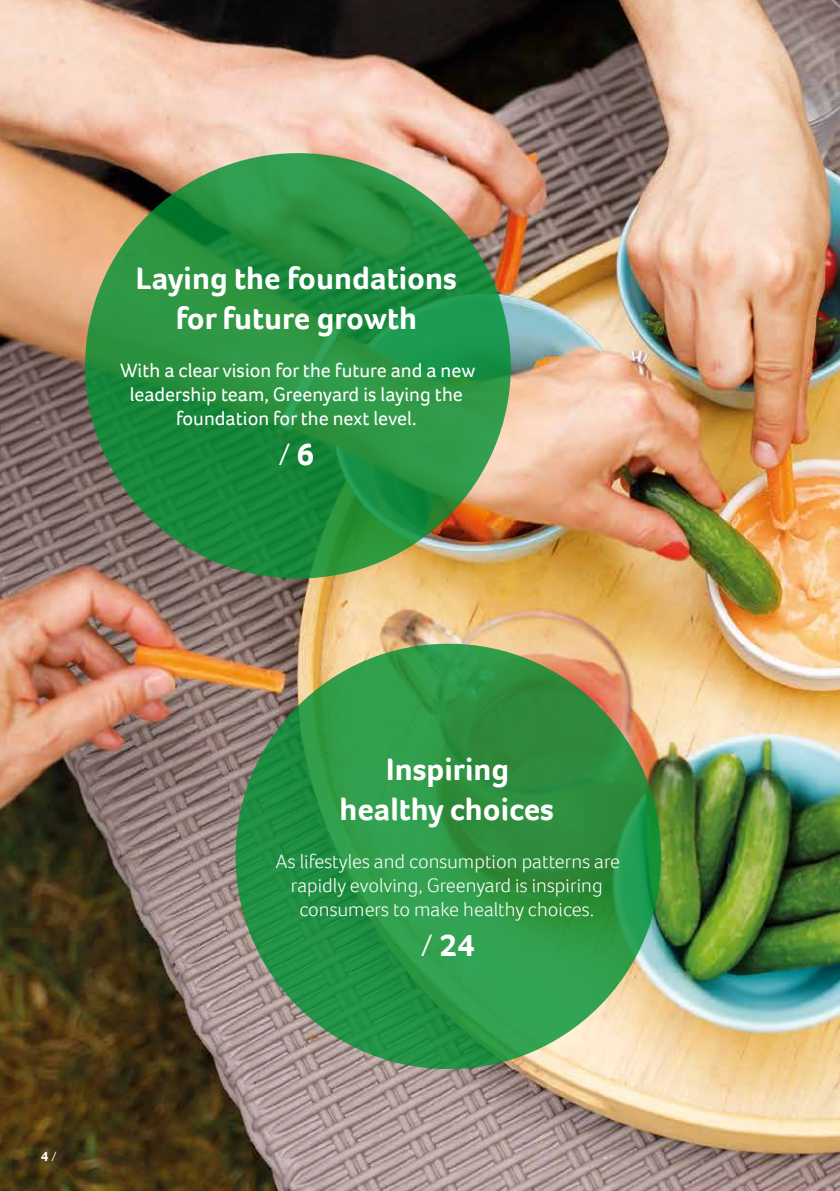
<style>
.page{position:relative;width:840px;height:1191px;background:#fff}
.page>*{position:absolute;margin:0;border:0;box-sizing:border-box;transform-origin:0 0}
.t1{font:700 32px/40px "Foco";color:#fff;text-align:center}
.t2{font:300 32px "Foco";color:#fff}
.t3{font:300 20px/24px "Foco";color:#fff;text-align:center}
.t4{font:20px/24px "Foco";color:#fff;text-align:center}
.t5{font:700 14px "Foco";color:#fff}
.s1{font-weight:700}
.s2{font-weight:300}
</style>
<div class="page">
<img style="left:0;top:0;width:839px;height:1191px">
<svg style="left:85px;top:153px;width:425px;height:425px;background:#228f40"></svg>
<svg style="left:235px;top:643px;width:425px;height:426px;background:#2a9545"></svg>
<h1 class="t1" style="left:136px;top:258px;width:322px">Laying the foundations for future growth</h1>
<p class="t4" style="left:120px;top:358px;width:356px">With a clear vision for the future and a new leadership team, Greenyard is laying the foundation for the next level.</p>
<h1 class="t2" style="left:278px;top:433px;width:37px">/ <span class="s1">6</span></h1>
<p class="t5" style="left:41px;top:1147px;width:17px">4 <span class="s2">/</span></p>
<h1 class="t1" style="left:339px;top:748px;width:216px">Inspiring healthy choices</h1>
<p class="t3" style="left:275px;top:848px;width:346px">As lifestyles and consumption patterns are rapidly evolving, Greenyard is inspiring consumers to make healthy choices.</p>
<h1 class="t1" style="left:420px;top:924px;width:55px"><span class="s2">/</span> 24</h1>
</div>
